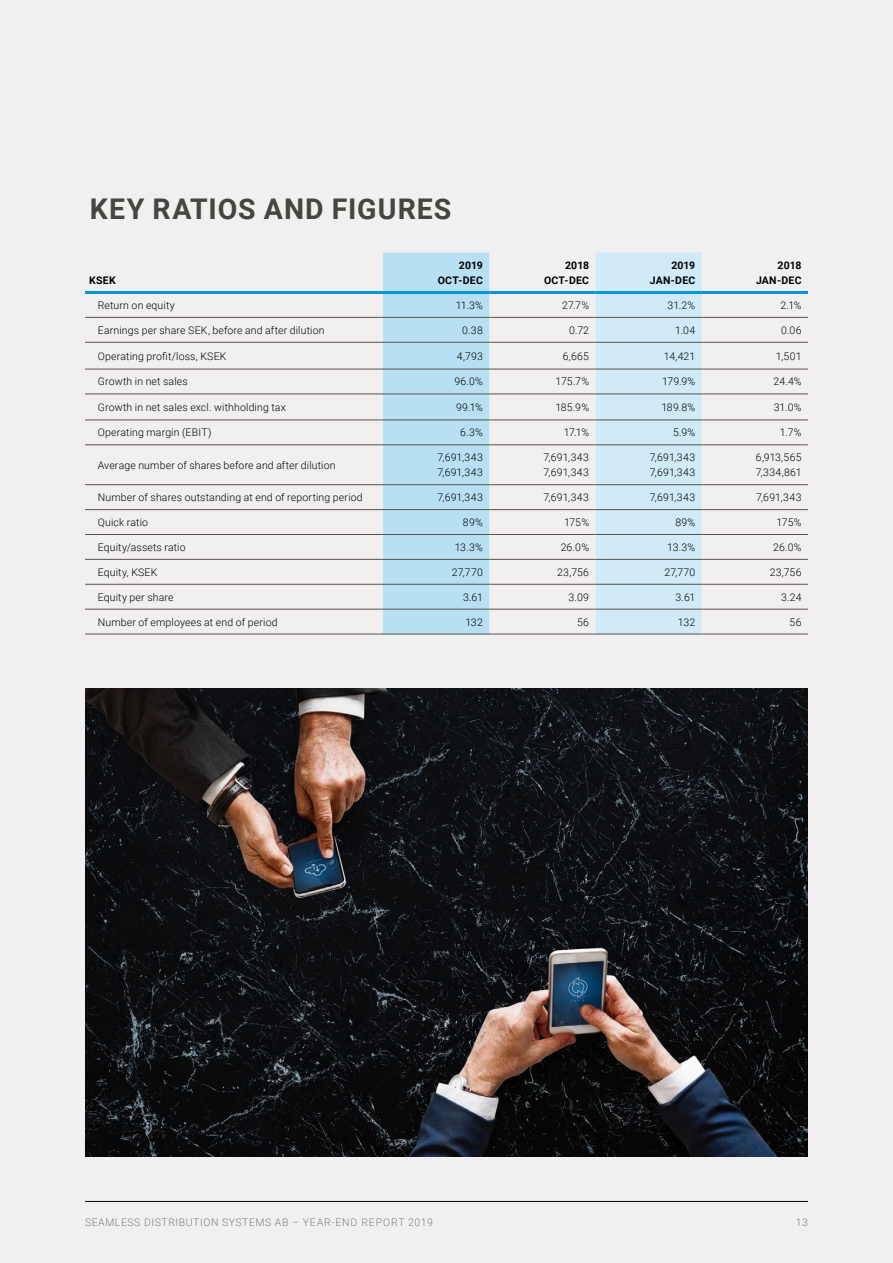
<style>
.page{position:relative;width:893px;height:1263px;background:#f2eff1}
.page>*{position:absolute;margin:0;border:0;box-sizing:border-box;transform-origin:0 0}
.t1{font:700 28.5px "Roboto";letter-spacing:.035em;color:#45463f}
.t2{font:300 10.5px/15px "Roboto";letter-spacing:.015em;color:#000}
.t3{font:300 10.5px "Roboto";letter-spacing:.05em;color:#81807a}
.t4{font:700 10.5px/15px "Roboto";letter-spacing:.02em;color:#000;text-align:right}
</style>
<div class="page">
<hr style="left:85px;top:1201px;width:723px;height:1px;background:#000">
<div style="left:383px;top:253px;width:106px;height:381px;background:#b7e0f3"></div>
<div style="left:595px;top:253px;width:107px;height:381px;background:#d0eaf7"></div>
<hr style="left:85px;top:317px;width:298px;height:1px;background:#57544b">
<hr style="left:383px;top:317px;width:106px;height:1px;background:#57544b">
<hr style="left:489px;top:317px;width:106px;height:1px;background:#57544b">
<hr style="left:595px;top:317px;width:107px;height:1px;background:#57544b">
<hr style="left:702px;top:317px;width:106px;height:1px;background:#57544b">
<hr style="left:85px;top:342px;width:298px;height:1px;background:#57544b">
<hr style="left:383px;top:342px;width:106px;height:1px;background:#57544b">
<hr style="left:489px;top:342px;width:106px;height:1px;background:#57544b">
<hr style="left:595px;top:342px;width:107px;height:1px;background:#57544b">
<hr style="left:702px;top:342px;width:106px;height:1px;background:#57544b">
<hr style="left:85px;top:369px;width:298px;height:1px;background:#57544b">
<hr style="left:383px;top:369px;width:106px;height:1px;background:#57544b">
<hr style="left:489px;top:369px;width:106px;height:1px;background:#57544b">
<hr style="left:595px;top:369px;width:107px;height:1px;background:#57544b">
<hr style="left:702px;top:369px;width:106px;height:1px;background:#57544b">
<hr style="left:85px;top:394px;width:298px;height:1px;background:#57544b">
<hr style="left:383px;top:394px;width:106px;height:1px;background:#57544b">
<hr style="left:489px;top:394px;width:106px;height:1px;background:#57544b">
<hr style="left:595px;top:394px;width:107px;height:1px;background:#57544b">
<hr style="left:702px;top:394px;width:106px;height:1px;background:#57544b">
<hr style="left:85px;top:420px;width:298px;height:1px;background:#57544b">
<hr style="left:383px;top:420px;width:106px;height:1px;background:#57544b">
<hr style="left:489px;top:420px;width:106px;height:1px;background:#57544b">
<hr style="left:595px;top:420px;width:107px;height:1px;background:#57544b">
<hr style="left:702px;top:420px;width:106px;height:1px;background:#57544b">
<hr style="left:85px;top:445px;width:298px;height:1px;background:#57544b">
<hr style="left:383px;top:445px;width:106px;height:1px;background:#57544b">
<hr style="left:489px;top:445px;width:106px;height:1px;background:#57544b">
<hr style="left:595px;top:445px;width:107px;height:1px;background:#57544b">
<hr style="left:702px;top:445px;width:106px;height:1px;background:#57544b">
<hr style="left:85px;top:484px;width:298px;height:1px;background:#57544b">
<hr style="left:383px;top:484px;width:106px;height:1px;background:#57544b">
<hr style="left:489px;top:484px;width:106px;height:1px;background:#57544b">
<hr style="left:595px;top:484px;width:107px;height:1px;background:#57544b">
<hr style="left:702px;top:484px;width:106px;height:1px;background:#57544b">
<hr style="left:85px;top:509px;width:298px;height:1px;background:#57544b">
<hr style="left:383px;top:509px;width:106px;height:1px;background:#57544b">
<hr style="left:489px;top:509px;width:106px;height:1px;background:#57544b">
<hr style="left:595px;top:509px;width:107px;height:1px;background:#57544b">
<hr style="left:702px;top:509px;width:106px;height:1px;background:#57544b">
<hr style="left:85px;top:534px;width:298px;height:1px;background:#57544b">
<hr style="left:383px;top:534px;width:106px;height:1px;background:#57544b">
<hr style="left:489px;top:534px;width:106px;height:1px;background:#57544b">
<hr style="left:595px;top:534px;width:107px;height:1px;background:#57544b">
<hr style="left:702px;top:534px;width:106px;height:1px;background:#57544b">
<hr style="left:85px;top:559px;width:298px;height:1px;background:#57544b">
<hr style="left:383px;top:559px;width:106px;height:1px;background:#57544b">
<hr style="left:489px;top:559px;width:106px;height:1px;background:#57544b">
<hr style="left:595px;top:559px;width:107px;height:1px;background:#57544b">
<hr style="left:702px;top:559px;width:106px;height:1px;background:#57544b">
<hr style="left:85px;top:584px;width:298px;height:1px;background:#57544b">
<hr style="left:383px;top:584px;width:106px;height:1px;background:#57544b">
<hr style="left:489px;top:584px;width:106px;height:1px;background:#57544b">
<hr style="left:595px;top:584px;width:107px;height:1px;background:#57544b">
<hr style="left:702px;top:584px;width:106px;height:1px;background:#57544b">
<hr style="left:85px;top:609px;width:298px;height:1px;background:#57544b">
<hr style="left:383px;top:609px;width:106px;height:1px;background:#57544b">
<hr style="left:489px;top:609px;width:106px;height:1px;background:#57544b">
<hr style="left:595px;top:609px;width:107px;height:1px;background:#57544b">
<hr style="left:702px;top:609px;width:106px;height:1px;background:#57544b">
<hr style="left:85px;top:634px;width:298px;height:1px;background:#57544b">
<hr style="left:383px;top:634px;width:106px;height:1px;background:#57544b">
<hr style="left:489px;top:634px;width:106px;height:1px;background:#57544b">
<hr style="left:595px;top:634px;width:107px;height:1px;background:#57544b">
<hr style="left:702px;top:634px;width:106px;height:1px;background:#57544b">
<hr style="left:85px;top:291px;width:298px;height:3px;background:#0096d5">
<hr style="left:383px;top:291px;width:106px;height:3px;background:#0096d5">
<hr style="left:489px;top:291px;width:106px;height:3px;background:#0096d5">
<hr style="left:595px;top:291px;width:107px;height:3px;background:#0096d5">
<hr style="left:702px;top:291px;width:106px;height:3px;background:#0096d5">
<img style="left:85px;top:689px;width:723px;height:468px">
<h1 class="t1" style="left:90px;top:188px;width:363px">KEY RATIOS AND FIGURES</h1>
<p class="t4" style="left:89px;top:272px;width:28px">KSEK</p>
<p class="t4" style="left:438px;top:257px;width:47px">2019<br>OCT-DEC</p>
<p class="t4" style="left:544px;top:257px;width:47px">2018<br>OCT-DEC</p>
<p class="t4" style="left:650px;top:257px;width:47px">2019<br>JAN-DEC</p>
<p class="t4" style="left:756px;top:257px;width:47px">2018<br>JAN-DEC</p>
<p class="t2" style="left:98px;top:297px;width:79px">Return on equity</p>
<p class="t2" style="left:456px;top:297px;width:29px">11.3%</p>
<p class="t2" style="left:562px;top:297px;width:29px">27.7%</p>
<p class="t2" style="left:667px;top:297px;width:29px">31.2%</p>
<p class="t2" style="left:780px;top:297px;width:23px">2.1%</p>
<p class="t2" style="left:98px;top:322px;width:228px">Earnings per share SEK, before and after dilution</p>
<p class="t2" style="left:462px;top:322px;width:22px">0.38</p>
<p class="t2" style="left:569px;top:322px;width:22px">0.72</p>
<p class="t2" style="left:675px;top:322px;width:22px">1.04</p>
<p class="t2" style="left:781px;top:322px;width:22px">0.06</p>
<p class="t2" style="left:98px;top:348px;width:130px">Operating profit/loss, KSEK</p>
<p class="t2" style="left:457px;top:348px;width:27px">4,793</p>
<p class="t2" style="left:563px;top:348px;width:28px">6,665</p>
<p class="t2" style="left:664px;top:348px;width:33px">14,421</p>
<p class="t2" style="left:776px;top:348px;width:27px">1,501</p>
<p class="t2" style="left:98px;top:374px;width:91px">Growth in net sales</p>
<p class="t2" style="left:454px;top:374px;width:30px">96.0%</p>
<p class="t2" style="left:556px;top:374px;width:35px">175.7%</p>
<p class="t2" style="left:662px;top:374px;width:35px">179.9%</p>
<p class="t2" style="left:774px;top:374px;width:29px">24.4%</p>
<p class="t2" style="left:98px;top:399px;width:190px">Growth in net sales excl. withholding tax</p>
<p class="t2" style="left:456px;top:399px;width:28px">99.1%</p>
<p class="t2" style="left:555px;top:399px;width:35px">185.9%</p>
<p class="t2" style="left:661px;top:399px;width:35px">189.8%</p>
<p class="t2" style="left:774px;top:399px;width:29px">31.0%</p>
<p class="t2" style="left:98px;top:425px;width:115px">Operating margin (EBIT)</p>
<p class="t2" style="left:460px;top:425px;width:24px">6.3%</p>
<p class="t2" style="left:564px;top:425px;width:27px">17.1%</p>
<p class="t2" style="left:673px;top:425px;width:24px">5.9%</p>
<p class="t2" style="left:780px;top:425px;width:23px">1.7%</p>
<p class="t2" style="left:98px;top:457px;width:239px">Average number of shares before and after dilution</p>
<p class="t2" style="left:437px;top:450px;width:47px">7,691,343<br>7,691,343</p>
<p class="t2" style="left:544px;top:450px;width:47px">7,691,343<br>7,691,343</p>
<p class="t2" style="left:650px;top:450px;width:47px">7,691,343<br>7,691,343</p>
<p class="t2" style="left:756px;top:450px;width:47px">6,913,565<br>7,334,861</p>
<p class="t2" style="left:98px;top:489px;width:266px">Number of shares outstanding at end of reporting period</p>
<p class="t2" style="left:437px;top:489px;width:47px">7,691,343</p>
<p class="t2" style="left:544px;top:489px;width:47px">7,691,343</p>
<p class="t2" style="left:650px;top:489px;width:47px">7,691,343</p>
<p class="t2" style="left:756px;top:489px;width:47px">7,691,343</p>
<p class="t2" style="left:98px;top:514px;width:52px">Quick ratio</p>
<p class="t2" style="left:463px;top:514px;width:21px">89%</p>
<p class="t2" style="left:564px;top:514px;width:27px">175%</p>
<p class="t2" style="left:675px;top:514px;width:21px">89%</p>
<p class="t2" style="left:776px;top:514px;width:27px">175%</p>
<p class="t2" style="left:98px;top:539px;width:89px">Equity/assets ratio</p>
<p class="t2" style="left:455px;top:539px;width:30px">13.3%</p>
<p class="t2" style="left:561px;top:539px;width:30px">26.0%</p>
<p class="t2" style="left:667px;top:539px;width:30px">13.3%</p>
<p class="t2" style="left:773px;top:539px;width:30px">26.0%</p>
<p class="t2" style="left:98px;top:564px;width:61px">Equity, KSEK</p>
<p class="t2" style="left:452px;top:564px;width:32px">27,770</p>
<p class="t2" style="left:557px;top:564px;width:33px">23,756</p>
<p class="t2" style="left:664px;top:564px;width:32px">27,770</p>
<p class="t2" style="left:770px;top:564px;width:33px">23,756</p>
<p class="t2" style="left:98px;top:589px;width:77px">Equity per share</p>
<p class="t2" style="left:463px;top:589px;width:21px">3.61</p>
<p class="t2" style="left:568px;top:589px;width:22px">3.09</p>
<p class="t2" style="left:675px;top:589px;width:21px">3.61</p>
<p class="t2" style="left:781px;top:589px;width:22px">3.24</p>
<p class="t2" style="left:98px;top:614px;width:181px">Number of employees at end of period</p>
<p class="t2" style="left:466px;top:614px;width:19px">132</p>
<p class="t2" style="left:577px;top:614px;width:13px">56</p>
<p class="t2" style="left:678px;top:614px;width:19px">132</p>
<p class="t2" style="left:789px;top:614px;width:13px">56</p>
<p class="t3" style="left:85px;top:1214px;width:349px">SEAMLESS DISTRIBUTION SYSTEMS AB – YEAR-END REPORT 2019</p>
<p class="t3" style="left:796px;top:1214px;width:14px">13</p>
</div>
